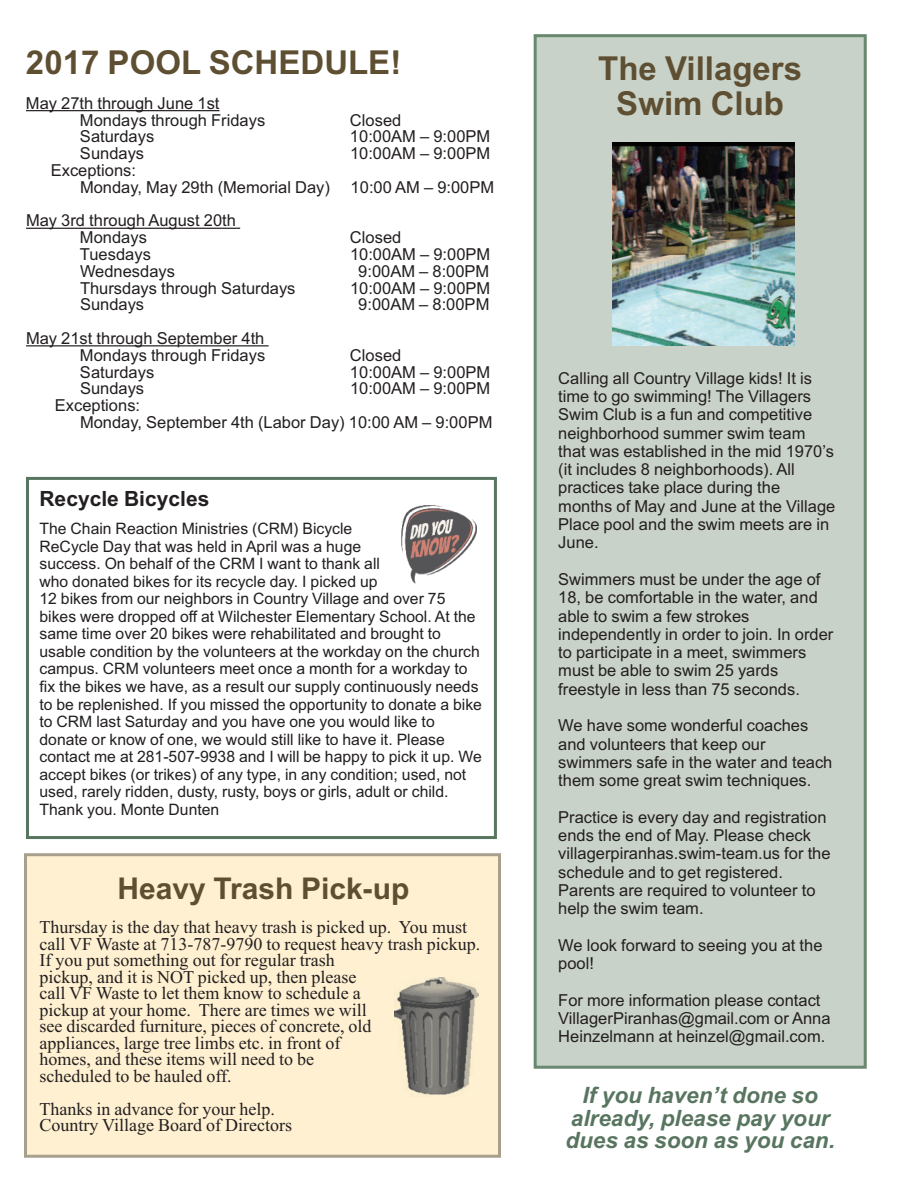
<style>
.page{position:relative;width:918px;height:1188px;background:#fff}
.page>*{position:absolute;margin:0;border:0;box-sizing:border-box;transform-origin:0 0}
.t1{font:700 33px/34.5px "Arial";color:#5e4f32;text-align:center}
.t2{font:700 30px "Arial";color:#5e4f32}
.t3{font:italic 700 22.5px/22.5px "Arial";color:#587560;text-align:center}
.t4{font:700 21px "Arial";color:#231f20}
.t5{font:18px/16.5px "Times New Roman";color:#231f20}
.t6{font:16.5px/18.3px "Arial";color:#231f20}
.t7{font:15.75px/17.5px "Arial";color:#231f20}
</style>
<div class="page">
<div style="left:537px;top:37px;width:327px;height:1029px;background:#c9d2c8"></div>
<div style="left:534px;top:34px;width:333px;height:1035px;border:3px solid #688870"></div>
<div style="left:27px;top:856px;width:471px;height:299px;background:#fef0d0"></div>
<div style="left:24px;top:853px;width:477px;height:305px;border:3px solid #a8a08d"></div>
<img style="left:395px;top:977px;width:84px;height:118px">
<hr style="left:26px;top:110px;width:194px;height:1px;background:#231f20">
<hr style="left:26px;top:228px;width:214px;height:1px;background:#231f20">
<hr style="left:26px;top:345px;width:243px;height:1px;background:#231f20">
<div style="left:26px;top:477px;width:471px;height:362px;border:3px solid #587560"></div>
<img style="left:612px;top:143px;width:183px;height:202px">
<img style="left:401px;top:505px;width:76px;height:79px">
<h1 class="t1" style="left:26px;top:46px;width:377px">2017 POOL SCHEDULE!</h1>
<p class="t6" style="left:80px;top:95px;width:187px;line-height:16.8px;text-indent:-54px">May 27th through June 1st<br>Mondays through Fridays</p>
<p class="t6" style="left:350px;top:111px;width:53px">Closed</p>
<p class="t6" style="left:80px;top:128px;width:76px">Saturdays</p>
<p class="t6" style="left:350px;top:128px;width:142px">10:00AM – 9:00PM</p>
<p class="t6" style="left:80px;top:144px;width:66px">Sundays</p>
<p class="t6" style="left:350px;top:144px;width:142px">10:00AM – 9:00PM</p>
<p class="t6" style="left:80px;top:162px;width:252px;line-height:16.8px;text-indent:-29px">Exceptions:<br>Monday, May 29th (Memorial Day)</p>
<p class="t6" style="left:351px;top:178px;width:145px">10:00 AM – 9:00PM</p>
<p class="t6" style="left:80px;top:212px;width:158px;line-height:16.8px;text-indent:-54px">May 3rd through August 20th<br>Mondays</p>
<p class="t6" style="left:350px;top:228px;width:53px">Closed</p>
<p class="t6" style="left:80px;top:245px;width:72px">Tuesdays</p>
<p class="t6" style="left:350px;top:245px;width:142px">10:00AM – 9:00PM</p>
<p class="t6" style="left:80px;top:262px;width:97px">Wednesdays</p>
<p class="t6" style="left:358px;top:262px;width:133px">9:00AM – 8:00PM</p>
<p class="t6" style="left:80px;top:279px;width:217px">Thursdays through Saturdays</p>
<p class="t6" style="left:350px;top:279px;width:142px">10:00AM – 9:00PM</p>
<p class="t6" style="left:80px;top:296px;width:66px">Sundays</p>
<p class="t6" style="left:358px;top:296px;width:133px">9:00AM – 8:00PM</p>
<p class="t6" style="left:26px;top:330px;width:241px;line-height:16.8px;text-align:right">May 21st through September 4th<br>Mondays through Fridays</p>
<p class="t6" style="left:350px;top:346px;width:53px">Closed</p>
<p class="t6" style="left:80px;top:363px;width:76px">Saturdays</p>
<p class="t6" style="left:350px;top:363px;width:142px">10:00AM – 9:00PM</p>
<p class="t6" style="left:80px;top:380px;width:66px">Sundays</p>
<p class="t6" style="left:350px;top:380px;width:142px">10:00AM – 9:00PM</p>
<p class="t6" style="left:80px;top:397px;width:414px;line-height:16.8px;text-indent:-25px">Exceptions:<br>Monday, September 4th (Labor Day) 10:00 AM – 9:00PM</p>
<p class="t4" style="left:39px;top:486px;width:171px">Recycle Bicycles</p>
<p class="t7" style="left:39px;top:520px;width:444px">The Chain Reaction Ministries (CRM) Bicycle<br>ReCycle Day that was held in April was a huge<br>success. On behalf of the CRM I want to thank all<br>who donated bikes for its recycle day. I picked up<br>12 bikes from our neighbors in Country Village and over 75 bikes were dropped off at Wilchester Elementary School. At the same time over 20 bikes were rehabilitated and brought to usable condition by the volunteers at the workday on the church campus. CRM volunteers meet once a month for a workday to fix the bikes we have, as a result our supply continuously needs to be replenished. If you missed the opportunity to donate a bike to CRM last Saturday and you have one you would like to donate or know of one, we would still like to have it. Please contact me at 281-507-9938 and I will be happy to pick it up. We accept bikes (or trikes) of any type, in any condition; used, not used, rarely ridden, dusty, rusty, boys or girls, adult or child.<br>Thank you. Monte Dunten</p>
<h2 class="t2" style="left:118px;top:871px;width:293px">Heavy Trash Pick-up</h2>
<p class="t5" style="left:39px;top:919px;width:442px">Thursday is the day that heavy trash is picked up. You must call VF Waste at 713-787-9790 to request heavy trash pickup.<br>If you put something out for regular trash<br>pickup, and it is NOT picked up, then please<br>call VF Waste to let them know to schedule a<br>pickup at your home. There are times we will<br>see discarded furniture, pieces of concrete, old<br>appliances, large tree limbs etc. in front of<br>homes, and these items will need to be<br>scheduled to be hauled off.</p>
<p class="t5" style="left:39px;top:1100px;width:254px">Thanks in advance for your help.<br>Country Village Board of Directors</p>
<h1 class="t1" style="left:598px;top:52px;width:205px">The Villagers<br>Swim Club</h1>
<p class="t6" style="left:558px;top:369px;width:279px">Calling all Country Village kids! It is time to go swimming! The Villagers<br>Swim Club is a fun and competitive neighborhood summer swim team that was established in the mid 1970’s (it includes 8 neighborhoods). All practices take place during the months of May and June at the Village<br>Place pool and the swim meets are in<br>June.</p>
<p class="t6" style="left:558px;top:570px;width:277px">Swimmers must be under the age of<br>18, be comfortable in the water, and able to swim a few strokes independently in order to join. In order to participate in a meet, swimmers must be able to swim 25 yards freestyle in less than 75 seconds.</p>
<p class="t6" style="left:558px;top:716px;width:276px">We have some wonderful coaches and volunteers that keep our swimmers safe in the water and teach them some great swim techniques.</p>
<p class="t6" style="left:558px;top:808px;width:274px">Practice is every day and registration ends the end of May. Please check villagerpiranhas.swim-team.us for the schedule and to get registered.<br>Parents are required to volunteer to help the swim team.</p>
<p class="t6" style="left:558px;top:936px;width:266px">We look forward to seeing you at the pool!</p>
<p class="t6" style="left:558px;top:991px;width:274px">For more information please contact<br>VillagerPiranhas@gmail.com or Anna<br>Heinzelmann at heinzel@gmail.com.</p>
<h3 class="t3" style="left:565px;top:1084px;width:271px">If you haven’t done so already, please pay your dues as soon as you can.</h3>
</div>
